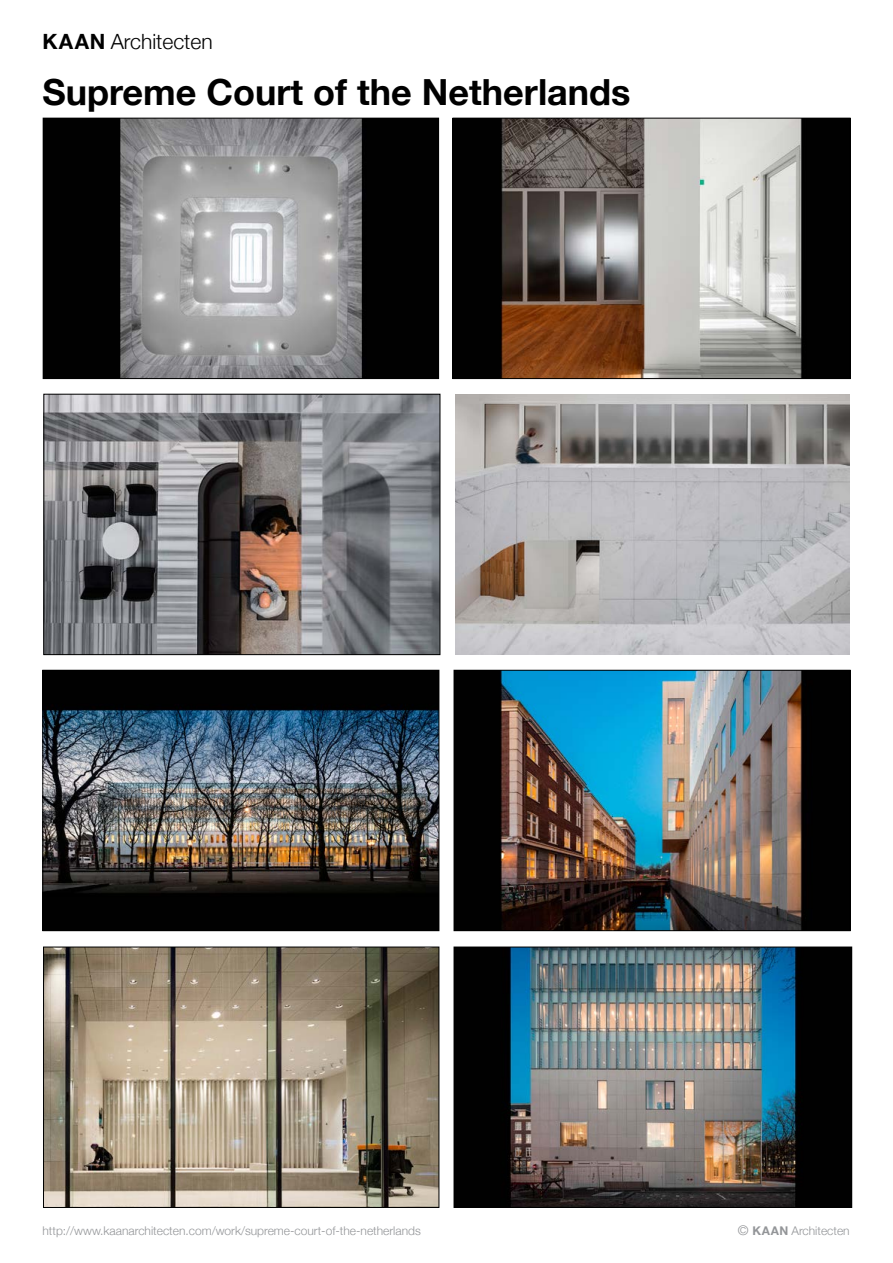
<style>
.page{position:relative;width:893px;height:1263px;background:#fff}
.page>*{position:absolute;margin:0;border:0;box-sizing:border-box;transform-origin:0 0}
.t1{font:700 36px "Helvetica Neue";color:#000}
.t2{font:300 21px "Helvetica Neue";color:#000}
.t3{font:300 12px "Helvetica Neue";color:#939598}
.s1{font-weight:700}
.s2{font-size:13.5px}
</style>
<div class="page">
<img style="left:45px;top:120px;width:392px;height:257px">
<div style="left:43px;top:118px;width:396px;height:261px;border:1px solid #000"></div>
<img style="left:455px;top:120px;width:393px;height:257px">
<div style="left:453px;top:118px;width:397px;height:261px;border:1px solid #000"></div>
<img style="left:46px;top:396px;width:392px;height:257px">
<div style="left:44px;top:394px;width:396px;height:261px;border:1px solid #000"></div>
<img style="left:456px;top:394px;width:394px;height:261px">
<img style="left:45px;top:672px;width:392px;height:257px">
<div style="left:43px;top:670px;width:396px;height:261px;border:1px solid #000"></div>
<img style="left:456px;top:672px;width:392px;height:257px">
<div style="left:454px;top:670px;width:396px;height:261px;border:1px solid #000"></div>
<img style="left:45px;top:949px;width:392px;height:257px">
<div style="left:43px;top:947px;width:396px;height:261px;border:1px solid #000"></div>
<img style="left:456px;top:949px;width:394px;height:257px">
<div style="left:454px;top:947px;width:398px;height:261px;border:1px solid #000"></div>
<h2 class="t2" style="left:43px;top:25px;width:172px"><span class="s1">KAAN</span> Architecten</h2>
<h1 class="t1" style="left:43px;top:63px;width:590px">Supreme Court of the Netherlands</h1>
<p class="t3" style="left:43px;top:1221px;width:380px">http://www.kaanarchitecten.com/work/supreme-court-of-the-netherlands</p>
<p class="t3" style="left:738px;top:1221px;width:113px"><span class="s2">©</span> <span class="s1">KAAN</span> Architecten</p>
</div>
